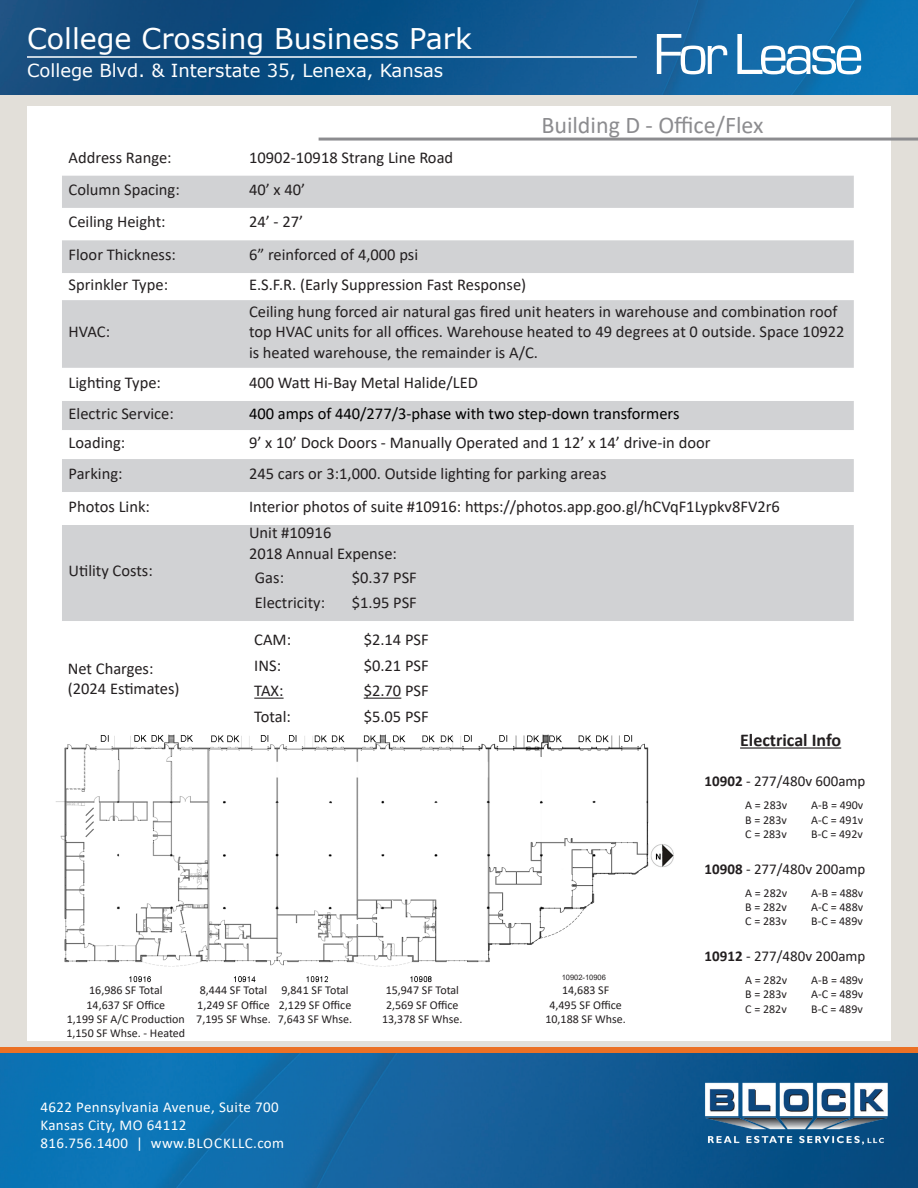
<style>
.page{position:relative;width:918px;height:1188px;background:#fff}
.page>*{position:absolute;margin:0;border:0;box-sizing:border-box;transform-origin:0 0}
.t1{font:60px "Eurostile";letter-spacing:-.075em;color:#fff}
.t2{font:28.5px "Verdana";color:#fff}
.t3{font:24px "Calibri";color:#8c8c8f}
.t4{font:18px "Verdana";color:#fff}
.t5{font:700 18px "Calibri";color:#231f20}
.t6{font:16.5px/20.5px "Calibri";color:#231f20}
.t7{font:16.5px "Calibri";color:#000}
.t8{font:15px/18px "Calibri";letter-spacing:.025em;color:#fff}
.t9{font:15px "Calibri";color:#231f20}
.t10{font:12px "Calibri";color:#231f20}
.t11{font:7.5px "Arial";color:#231f20}
.s1{font-weight:700}
</style>
<div class="page">
<div style="left:0;top:93px;width:918px;height:978px;background:#e2dfd9"></div>
<img style="left:0;top:1053px;width:918px;height:135px">
<img style="left:701px;top:1073px;width:190px;height:75px">
<div style="left:0;top:1047px;width:918px;height:6px;background:#eb7125"></div>
<img style="left:0;top:0;width:918px;height:94px">
<hr style="left:27px;top:56px;width:610px;height:2px;background:#fff">
<div style="left:27px;top:107px;width:864px;height:934px;background:#fff"></div>
<hr style="left:319px;top:138px;width:599px;height:3px;background:#8c8c8f">
<div style="left:62px;top:176px;width:792px;height:316px;background:#d1d2d4"></div>
<svg style="left:62px;top:208px;width:792px;height:32px"></svg>
<svg style="left:62px;top:273px;width:792px;height:27px"></svg>
<svg style="left:62px;top:368px;width:792px;height:33px"></svg>
<svg style="left:62px;top:430px;width:792px;height:29px"></svg>
<div style="left:62px;top:525px;width:792px;height:96px;background:#d1d2d4"></div>
<hr style="left:254px;top:698px;width:30px;height:1px;background:#231f20">
<hr style="left:364px;top:698px;width:37px;height:1px;background:#231f20">
<img style="left:56px;top:734px;width:618px;height:252px">
<div style="left:492px;top:968px;width:137px;height:20px;background:#fff"></div>
<hr style="left:740px;top:747px;width:101px;height:2px;background:#231f20">
<h2 class="t2" style="left:27px;top:19px;width:446px">College Crossing Business Park</h2>
<p class="t4" style="left:27px;top:58px;width:418px">College Blvd. &amp; Interstate 35, Lenexa, Kansas</p>
<h1 class="t1" style="left:653px;top:22px;width:212px">For Lease</h1>
<p class="t3" style="left:541px;top:108px;width:224px">Building D - Office/Flex</p>
<p class="t6" style="left:69px;top:147px;width:105px">Address Range:</p>
<p class="t6" style="left:249px;top:147px;width:206px">10902-10918 Strang Line Road</p>
<p class="t6" style="left:69px;top:179px;width:113px">Column Spacing:</p>
<p class="t6" style="left:249px;top:179px;width:58px">40’ x 40’</p>
<p class="t6" style="left:69px;top:211px;width:99px">Ceiling Height:</p>
<p class="t6" style="left:249px;top:211px;width:56px">24’ - 27’</p>
<p class="t6" style="left:69px;top:244px;width:109px">Floor Thickness:</p>
<p class="t6" style="left:249px;top:244px;width:171px">6” reinforced of 4,000 psi</p>
<p class="t6" style="left:69px;top:274px;width:101px">Sprinkler Type:</p>
<p class="t6" style="left:249px;top:274px;width:279px">E.S.F.R. (Early Suppression Fast Response)</p>
<p class="t6" style="left:69px;top:321px;width:43px">HVAC:</p>
<p class="t6" style="left:249px;top:301px;width:597px">Ceiling hung forced air natural gas fired unit heaters in warehouse and combination roof top HVAC units for all offices. Warehouse heated to 49 degrees at 0 outside. Space 10922 is heated warehouse, the remainder is A/C.</p>
<p class="t6" style="left:69px;top:371px;width:94px">Lighting Type:</p>
<p class="t6" style="left:249px;top:371px;width:230px">400 Watt Hi-Bay Metal Halide/LED</p>
<p class="t6" style="left:69px;top:403px;width:107px">Electric Service:</p>
<p class="t7" style="left:249px;top:402px;width:432px">400 amps of 440/277/3-phase with two step-down transformers</p>
<p class="t6" style="left:69px;top:432px;width:58px">Loading:</p>
<p class="t6" style="left:249px;top:432px;width:463px">9’ x 10’ Dock Doors - Manually Operated and 1 12’ x 14’ drive-in door</p>
<p class="t6" style="left:69px;top:463px;width:55px">Parking:</p>
<p class="t6" style="left:249px;top:463px;width:359px">245 cars or 3:1,000. Outside lighting for parking areas</p>
<p class="t6" style="left:69px;top:496px;width:83px">Photos Link:</p>
<p class="t6" style="left:249px;top:496px;width:532px">Interior photos of suite #10916: https://photos.app.goo.gl/hCVqF1Lypkv8FV2r6</p>
<p class="t6" style="left:69px;top:560px;width:86px">Utility Costs:</p>
<p class="t6" style="left:68px;top:658px;width:87px">Net Charges:</p>
<p class="t6" style="left:68px;top:678px;width:113px">(2024 Estimates)</p>
<p class="t6" style="left:249px;top:522px;width:84px">Unit #10916</p>
<p class="t6" style="left:249px;top:543px;width:149px">2018 Annual Expense:</p>
<p class="t6" style="left:255px;top:567px;width:31px">Gas:</p>
<p class="t6" style="left:352px;top:567px;width:67px">$0.37 PSF</p>
<p class="t6" style="left:255px;top:592px;width:72px">Electricity:</p>
<p class="t6" style="left:352px;top:592px;width:67px">$1.95 PSF</p>
<p class="t6" style="left:254px;top:629px;width:38px">CAM:</p>
<p class="t6" style="left:364px;top:629px;width:67px">$2.14 PSF</p>
<p class="t6" style="left:254px;top:655px;width:28px">INS:</p>
<p class="t6" style="left:364px;top:655px;width:67px">$0.21 PSF</p>
<p class="t6" style="left:254px;top:680px;width:31px">TAX:</p>
<p class="t6" style="left:364px;top:680px;width:67px">$2.70 PSF</p>
<p class="t6" style="left:254px;top:706px;width:38px">Total:</p>
<p class="t6" style="left:364px;top:706px;width:67px">$5.05 PSF</p>
<p class="t10" style="left:89px;top:982px;width:75px">16,986 SF Total</p>
<p class="t10" style="left:87px;top:996px;width:80px">14,637 SF Office</p>
<p class="t10" style="left:67px;top:1011px;width:119px">1,199 SF A/C Production</p>
<p class="t10" style="left:66px;top:1025px;width:120px">1,150 SF Whse. - Heated</p>
<p class="t10" style="left:200px;top:982px;width:69px">8,444 SF Total</p>
<p class="t10" style="left:197px;top:996px;width:74px">1,249 SF Office</p>
<p class="t10" style="left:196px;top:1011px;width:76px">7,195 SF Whse.</p>
<p class="t10" style="left:281px;top:982px;width:69px">9,841 SF Total</p>
<p class="t10" style="left:279px;top:996px;width:74px">2,129 SF Office</p>
<p class="t10" style="left:278px;top:1011px;width:76px">7,643 SF Whse.</p>
<p class="t10" style="left:386px;top:982px;width:75px">15,947 SF Total</p>
<p class="t10" style="left:386px;top:996px;width:74px">2,569 SF Office</p>
<p class="t10" style="left:382px;top:1011px;width:82px">13,378 SF Whse.</p>
<p class="t8" style="left:40px;top:1097px;width:245px">4622 Pennsylvania Avenue, Suite 700<br>Kansas City, MO 64112<br>816.756.1400 | www.BLOCKLLC.com</p>
<p class="t11" style="left:562px;top:973px;width:46px">10902-10906</p>
<p class="t10" style="left:562px;top:982px;width:49px">14,683 SF</p>
<p class="t10" style="left:549px;top:996px;width:74px">4,495 SF Office</p>
<p class="t10" style="left:545px;top:1011px;width:82px">10,188 SF Whse.</p>
<p class="t5" style="left:740px;top:727px;width:103px">Electrical Info</p>
<p class="t9" style="left:705px;top:770px;width:162px"><span class="s1">10902</span> - 277/480v 600amp</p>
<p class="t10" style="left:745px;top:797px;width:44px">A = 283v</p>
<p class="t10" style="left:745px;top:812px;width:43px">B = 283v</p>
<p class="t10" style="left:745px;top:826px;width:43px">C = 283v</p>
<p class="t10" style="left:811px;top:797px;width:54px">A-B = 490v</p>
<p class="t10" style="left:811px;top:812px;width:53px">A-C = 491v</p>
<p class="t10" style="left:811px;top:826px;width:53px">B-C = 492v</p>
<p class="t9" style="left:705px;top:858px;width:162px"><span class="s1">10908</span> - 277/480v 200amp</p>
<p class="t10" style="left:745px;top:884px;width:44px">A = 282v</p>
<p class="t10" style="left:745px;top:899px;width:43px">B = 282v</p>
<p class="t10" style="left:745px;top:913px;width:43px">C = 283v</p>
<p class="t10" style="left:811px;top:884px;width:54px">A-B = 488v</p>
<p class="t10" style="left:811px;top:899px;width:53px">A-C = 488v</p>
<p class="t10" style="left:811px;top:913px;width:53px">B-C = 489v</p>
<p class="t9" style="left:705px;top:946px;width:162px"><span class="s1">10912</span> - 277/480v 200amp</p>
<p class="t10" style="left:745px;top:971px;width:44px">A = 282v</p>
<p class="t10" style="left:745px;top:986px;width:43px">B = 283v</p>
<p class="t10" style="left:745px;top:1000px;width:43px">C = 282v</p>
<p class="t10" style="left:811px;top:971px;width:54px">A-B = 489v</p>
<p class="t10" style="left:811px;top:986px;width:53px">A-C = 489v</p>
<p class="t10" style="left:811px;top:1000px;width:53px">B-C = 489v</p>
</div>
